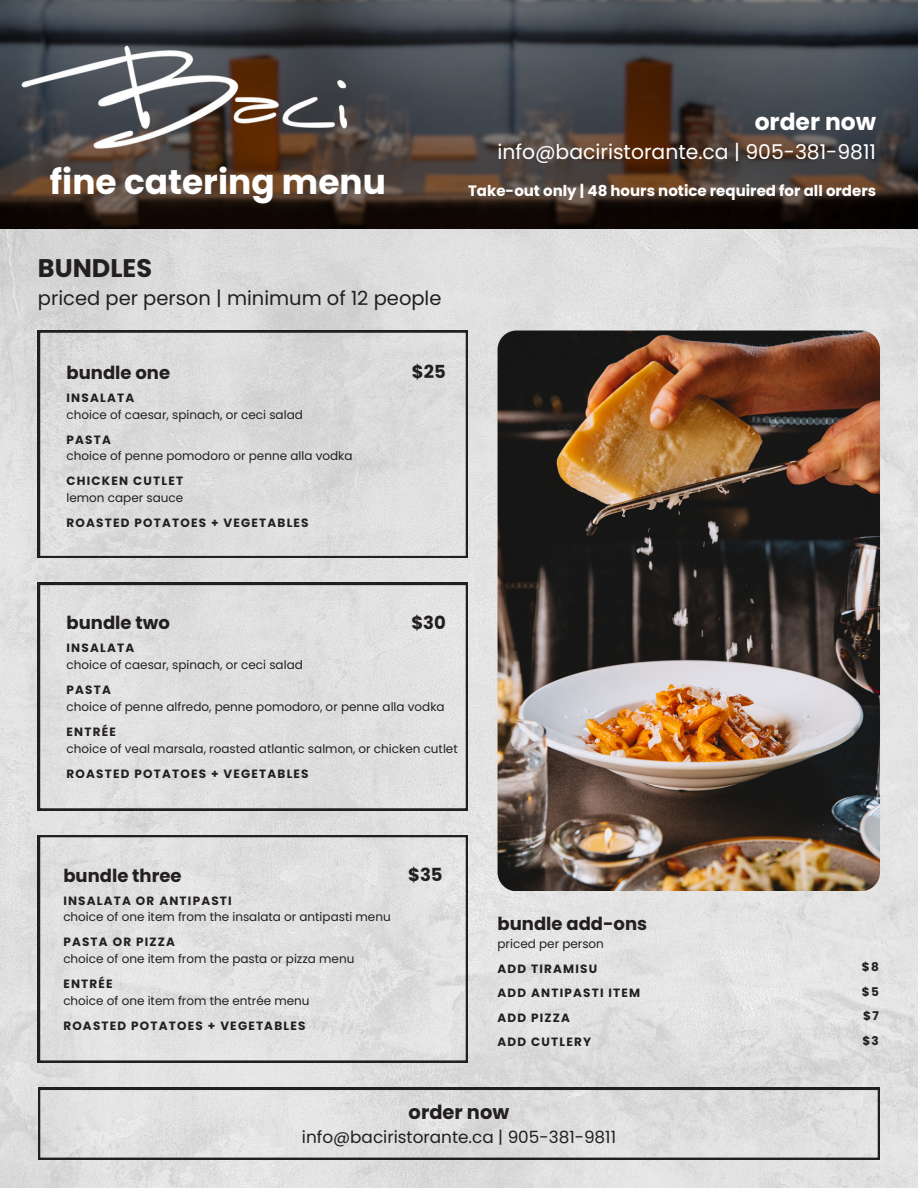
<style>
.page{position:relative;width:918px;height:1188px;background:#fff}
.page>*{position:absolute;margin:0;border:0;box-sizing:border-box;transform-origin:0 0}
.t1{font:700 34.35px "Poppins";color:#fff}
.t2{font:700 25.5px "Poppins";color:#231f20}
.t3{font:700 23.4px "Poppins";color:#fff}
.t4{font:20.4px "Poppins";color:#fff}
.t5{font:19.5px "Poppins";color:#231f20}
.t6{font:700 19.5px "Poppins";color:#231f20}
.t7{font:700 18px "Poppins";color:#231f20}
.t8{font:16.8px "Poppins";color:#231f20}
.t9{font:700 15px "Poppins";color:#fff}
.t10{font:12px "Poppins";color:#231f20}
.t11{font:700 12px/24.5px "Poppins";letter-spacing:.1em;color:#231f20}
</style>
<div class="page">
<img style="left:0;top:229px;width:918px;height:959px">
<svg style="left:38px;top:583px;width:430px;height:227px;background:#dadada"></svg>
<svg style="left:38px;top:835px;width:430px;height:227px;background:#dbdbdb"></svg>
<img style="left:498px;top:331px;width:382px;height:560px;border-radius:19px">
<svg style="left:38px;top:331px;width:430px;height:227px;background:#d6d6d6"></svg>
<svg style="left:38px;top:1088px;width:841px;height:72px;background:#d2d2d2"></svg>
<img style="left:0;top:0;width:918px;height:229px">
<img style="left:14px;top:26px;width:408px;height:140px">
<h4 class="t1" style="left:50px;top:158px;width:338px">fine catering menu</h4>
<h2 class="t2" style="left:38px;top:250px;width:116px">BUNDLES</h2>
<h3 class="t5" style="left:38px;top:285px;width:405px">priced per person | minimum of 12 people</h3>
<h3 class="t7" style="left:67px;top:360px;width:105px">bundle one</h3>
<p class="t11" style="left:67px;top:385px;width:69px">INSALATA</p>
<p class="t10" style="left:67px;top:406px;width:238px">choice of caesar, spinach, or ceci salad</p>
<p class="t11" style="left:67px;top:427px;width:46px">PASTA</p>
<p class="t10" style="left:67px;top:448px;width:287px">choice of penne pomodoro or penne alla vodka</p>
<p class="t11" style="left:67px;top:469px;width:118px">CHICKEN CUTLET</p>
<p class="t10" style="left:67px;top:490px;width:118px">lemon caper sauce</p>
<p class="t11" style="left:67px;top:511px;width:244px">ROASTED POTATOES + VEGETABLES</p>
<h1 class="t7" style="left:412px;top:359px;width:35px">$25</h1>
<h6 class="t3" style="left:755px;top:105px;width:123px">order now</h6>
<h6 class="t4" style="left:497px;top:137px;width:380px">info@baciristorante.ca | 905-381-9811</h6>
<h6 class="t9" style="left:468px;top:181px;width:410px">Take-out only | 48 hours notice required for all orders</h6>
<p class="t7" style="left:411px;top:610px;width:36px">$30</p>
<h3 class="t7" style="left:67px;top:611px;width:105px">bundle two</h3>
<p class="t11" style="left:67px;top:636px;width:69px">INSALATA</p>
<p class="t10" style="left:67px;top:657px;width:238px">choice of caesar, spinach, or ceci salad</p>
<p class="t11" style="left:67px;top:678px;width:46px">PASTA</p>
<p class="t10" style="left:67px;top:698px;width:380px">choice of penne alfredo, penne pomodoro, or penne alla vodka</p>
<p class="t11" style="left:67px;top:719px;width:51px">ENTRÉE</p>
<p class="t10" style="left:67px;top:740px;width:393px">choice of veal marsala, roasted atlantic salmon, or chicken cutlet</p>
<p class="t11" style="left:67px;top:761px;width:244px">ROASTED POTATOES + VEGETABLES</p>
<h3 class="t7" style="left:63px;top:863px;width:120px">bundle three</h3>
<p class="t11" style="left:63px;top:888px;width:170px">INSALATA OR ANTIPASTI</p>
<p class="t10" style="left:63px;top:909px;width:329px">choice of one item from the insalata or antipasti menu</p>
<p class="t11" style="left:63px;top:930px;width:113px">PASTA OR PIZZA</p>
<p class="t10" style="left:63px;top:950px;width:293px">choice of one item from the pasta or pizza menu</p>
<p class="t11" style="left:63px;top:972px;width:51px">ENTRÉE</p>
<p class="t10" style="left:63px;top:992px;width:248px">choice of one item from the entrée menu</p>
<p class="t11" style="left:63px;top:1013px;width:244px">ROASTED POTATOES + VEGETABLES</p>
<h2 class="t7" style="left:408px;top:862px;width:36px">$35</h2>
<h3 class="t7" style="left:498px;top:911px;width:151px">bundle add-ons</h3>
<p class="t10" style="left:498px;top:936px;width:108px">priced per person</p>
<p class="t11" style="left:498px;top:956px;width:144px">ADD TIRAMISU<br>ADD ANTIPASTI ITEM<br>ADD PIZZA<br>ADD CUTLERY</p>
<h5 class="t11" style="left:862px;top:955px;width:18px">$8</h5>
<h3 class="t11" style="left:862px;top:979px;width:18px">$5</h3>
<h3 class="t11" style="left:863px;top:1004px;width:17px">$7</h3>
<h3 class="t11" style="left:862px;top:1028px;width:18px">$3</h3>
<h6 class="t6" style="left:409px;top:1098px;width:102px">order now</h6>
<h6 class="t8" style="left:302px;top:1125px;width:316px">info@baciristorante.ca | 905-381-9811</h6>
</div>
